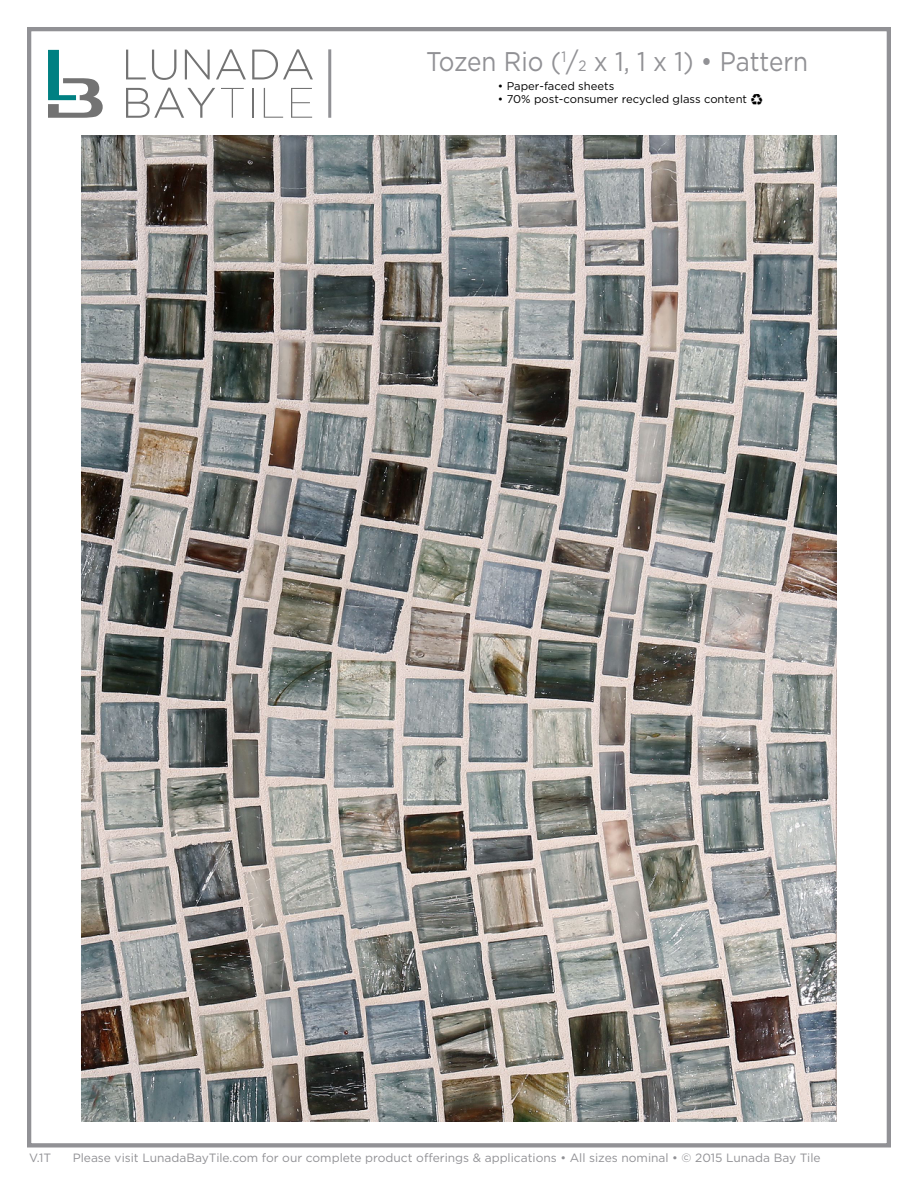
<style>
.page{position:relative;width:918px;height:1188px;background:#fff}
.page>*{position:absolute;margin:0;border:0;box-sizing:border-box;transform-origin:0 0}
.t1{font:27px "Gotham";letter-spacing:-.005em;color:#919195;scale:.9 1}
.t2{font:12px "Gotham";color:#919195}
.t3{font:11.25px "Gotham";color:#000}
.s1{font-size:15px}
.s2{font-family:"Recycle"}
</style>
<div class="page">
<div style="left:27px;top:27px;width:864px;height:1120px;border:4px solid #919195"></div>
<svg style="left:126px;top:50px;width:20px;height:29px"></svg>
<svg style="left:152px;top:50px;width:24px;height:30px"></svg>
<svg style="left:185px;top:50px;width:25px;height:29px"></svg>
<svg style="left:216px;top:49px;width:30px;height:30px"></svg>
<svg style="left:252px;top:49px;width:61px;height:30px"></svg>
<svg style="left:126px;top:88px;width:89px;height:30px"></svg>
<svg style="left:221px;top:88px;width:23px;height:30px"></svg>
<hr style="left:252px;top:88px;width:1px;height:30px;background:#737373">
<svg style="left:264px;top:88px;width:19px;height:30px"></svg>
<svg style="left:291px;top:88px;width:21px;height:30px"></svg>
<svg style="left:48px;top:50px;width:55px;height:68px"></svg>
<hr style="left:328px;top:49px;width:3px;height:69px;background:#919195">
<img style="left:81px;top:135px;width:756px;height:986px">
<h1 class="t1" style="left:426px;top:44px;width:426px">Tozen Rio (<sup>1</sup>/<span class="s1">2</span> x 1, 1 x 1) • Pattern</h1>
<p class="t3" style="left:498px;top:79px;width:118px">• Paper-faced sheets</p>
<p class="t3" style="left:498px;top:92px;width:267px">• 70% post-consumer recycled glass content <span class="s2">C</span></p>
<p class="t2" style="left:29px;top:1150px;width:23px">V.1T</p>
<p class="t2" style="left:73px;top:1150px;width:749px">Please visit LunadaBayTile.com for our complete product offerings &amp; applications • All sizes nominal • © 2015 Lunada Bay Tile</p>
</div>
